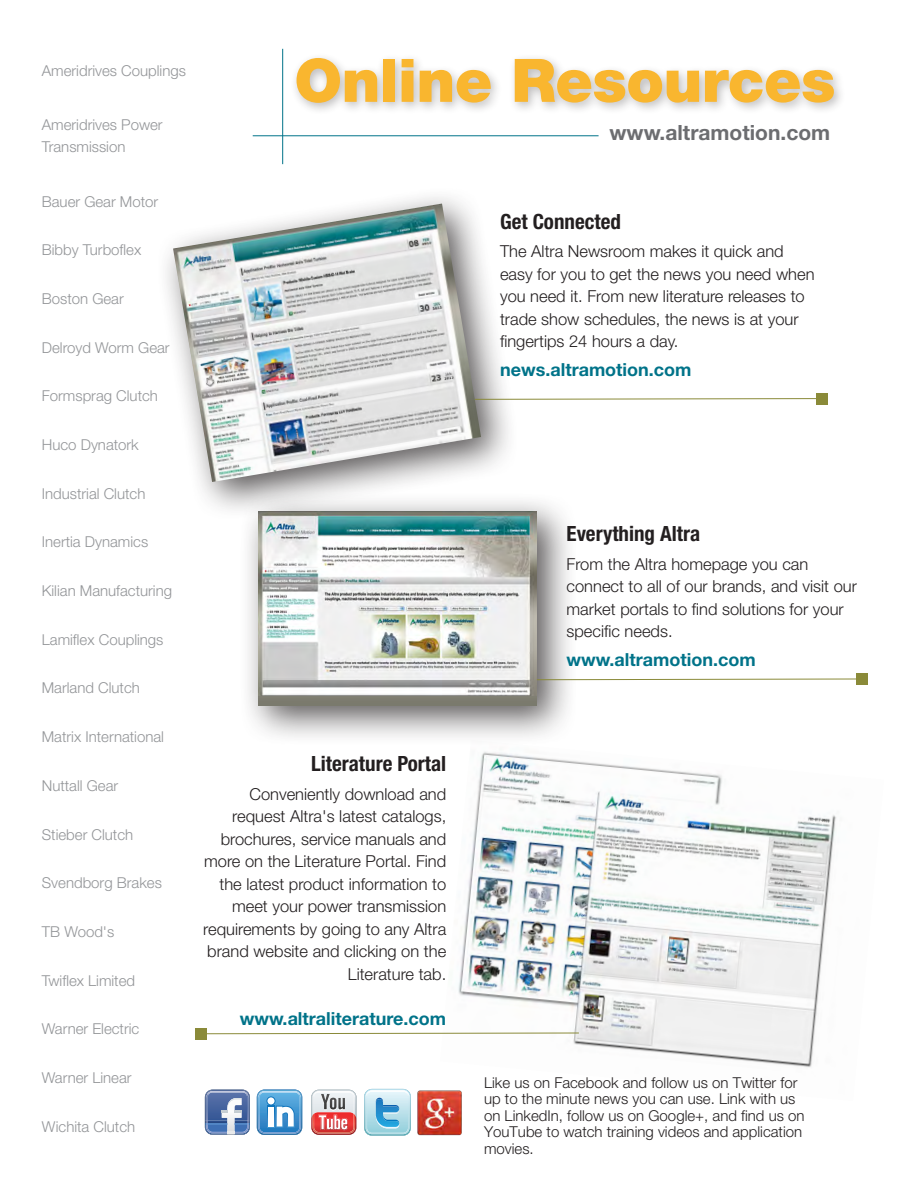
<style>
.page{position:relative;width:918px;height:1188px;background:#fff}
.page>*{position:absolute;margin:0;border:0;box-sizing:border-box;transform-origin:0 0}
.t1{font:900 60px "Helvetica Neue LT Std";letter-spacing:-.01em;color:#f9b62f}
._02-Name{font:700 condensed 21px "Helvetica Neue LT Std";color:#231f20}
._02-Name-2{font:700 21px "Helvetica Neue LT Std";color:#6c6d70}
.t2{font:700 18px "Helvetica Neue LT Std";color:#007389}
._02-Name-3{font:300 16.5px/22.5px "Helvetica Neue LT Std";color:#231f20}
._02-Name-4{font:300 15px "Helvetica Neue LT Std";color:#939598}
.Captions{font:300 15px/16.5px "Helvetica Neue LT Std";color:#231f20}
</style>
<div class="page">
<div style="left:155px;top:186px;width:365px;height:335px;background:#231f20;opacity:.75"></div>
<img style="left:173px;top:204px;width:308px;height:278px">
<div style="left:291px;top:52px;width:555px;height:64px;background:#231f20;opacity:.3"></div>
<hr style="left:282px;top:49px;width:1px;height:115px;background:#007389">
<hr style="left:253px;top:135px;width:346px;height:1px;background:#007389">
<img style="left:458px;top:752px;width:379px;height:315px">
<svg style="left:205px;top:1090px;width:45px;height:45px;background:#778fba"></svg>
<img style="left:206px;top:1091px;width:43px;height:8px">
<svg style="left:257px;top:1090px;width:45px;height:45px"></svg>
<div style="left:267px;top:1097px;width:8px;height:8px;background:#fff;border-radius:50%"></div>
<svg style="left:474px;top:398px;width:343px;height:2px"></svg>
<div style="left:817px;top:393px;width:11px;height:12px;background:#8a8a39"></div>
<div style="left:195px;top:1028px;width:11px;height:12px;background:#8a8a39"></div>
<svg style="left:364px;top:1089px;width:47px;height:47px;background:#a2d2e4"></svg>
<svg style="left:311px;top:1090px;width:45px;height:45px;background:#d79c9d"></svg>
<svg style="left:206px;top:1032px;width:374px;height:3px"></svg>
<div style="left:239px;top:492px;width:339px;height:254px;background:#231f20;opacity:.75"></div>
<img style="left:258px;top:511px;width:279px;height:195px">
<svg style="left:536px;top:678px;width:320px;height:2px"></svg>
<div style="left:856px;top:673px;width:11px;height:11px;background:#8a8a39"></div>
<img style="left:417px;top:1090px;width:45px;height:45px">
<p class="_02-Name-4" style="left:42px;top:61px;width:146px">Ameridrives Couplings</p>
<p class="_02-Name-4" style="left:42px;top:116px;width:122px">Ameridrives Power</p>
<p class="_02-Name-4" style="left:42px;top:138px;width:85px">Transmission</p>
<p class="_02-Name-4" style="left:42px;top:192px;width:118px">Bauer Gear Motor</p>
<p class="_02-Name-4" style="left:42px;top:241px;width:101px">Bibby Turboflex</p>
<p class="_02-Name-4" style="left:42px;top:290px;width:83px">Boston Gear</p>
<p class="_02-Name-4" style="left:42px;top:338px;width:129px">Delroyd Worm Gear</p>
<p class="_02-Name-4" style="left:42px;top:387px;width:118px">Formsprag Clutch</p>
<p class="_02-Name-4" style="left:42px;top:436px;width:98px">Huco Dynatork</p>
<p class="_02-Name-4" style="left:42px;top:484px;width:105px">Industrial Clutch</p>
<p class="_02-Name-4" style="left:42px;top:533px;width:108px">Inertia Dynamics</p>
<p class="_02-Name-4" style="left:42px;top:582px;width:132px">Kilian Manufacturing</p>
<p class="_02-Name-4" style="left:42px;top:630px;width:123px">Lamiflex Couplings</p>
<p class="_02-Name-4" style="left:42px;top:679px;width:100px">Marland Clutch</p>
<p class="_02-Name-4" style="left:42px;top:728px;width:124px">Matrix International</p>
<p class="_02-Name-4" style="left:42px;top:776px;width:78px">Nuttall Gear</p>
<p class="_02-Name-4" style="left:42px;top:825px;width:93px">Stieber Clutch</p>
<p class="_02-Name-4" style="left:42px;top:874px;width:122px">Svendborg Brakes</p>
<p class="_02-Name-4" style="left:42px;top:922px;width:74px">TB Wood's</p>
<p class="_02-Name-4" style="left:42px;top:971px;width:95px">Twiflex Limited</p>
<p class="_02-Name-4" style="left:42px;top:1020px;width:99px">Warner Electric</p>
<p class="_02-Name-4" style="left:42px;top:1068px;width:91px">Warner Linear</p>
<p class="_02-Name-4" style="left:42px;top:1117px;width:95px">Wichita Clutch</p>
<p class="t1" style="left:294px;top:45px;width:543px">Online Resources</p>
<p class="_02-Name-2" style="left:610px;top:119px;width:222px">www.altramotion.com</p>
<p class="_02-Name" style="left:500px;top:209px;width:122px">Get Connected</p>
<p class="_02-Name-3" style="left:500px;top:240px;width:316px">The Altra Newsroom makes it quick and easy for you to get the news you need when you need it. From new literature releases to trade show schedules, the news is at your fingertips 24 hours a day.</p>
<p class="t2" style="left:500px;top:358px;width:193px">news.altramotion.com</p>
<p class="_02-Name" style="left:311px;top:751px;width:137px">Literature Portal</p>
<p class="_02-Name-3" style="left:203px;top:782px;width:244px;text-align:right">Conveniently download and request Altra's latest catalogs, brochures, service manuals and more on the Literature Portal. Find the latest product information to meet your power transmission requirements by going to any Altra brand website and clicking on the<br>Literature tab.</p>
<p class="t2" style="left:240px;top:1007px;width:208px">www.altraliterature.com</p>
<p class="_02-Name" style="left:567px;top:521px;width:135px">Everything Altra</p>
<p class="_02-Name-3" style="left:567px;top:552px;width:292px">From the Altra homepage you can connect to all of our brands, and visit our market portals to find solutions for your specific needs.</p>
<p class="t2" style="left:567px;top:648px;width:191px">www.altramotion.com</p>
<p class="Captions" style="left:484px;top:1074px;width:322px">Like us on Facebook and follow us on Twitter for up to the minute news you can use. Link with us on LinkedIn, follow us on Google+, and find us on YouTube to watch training videos and application movies.</p>
</div>
